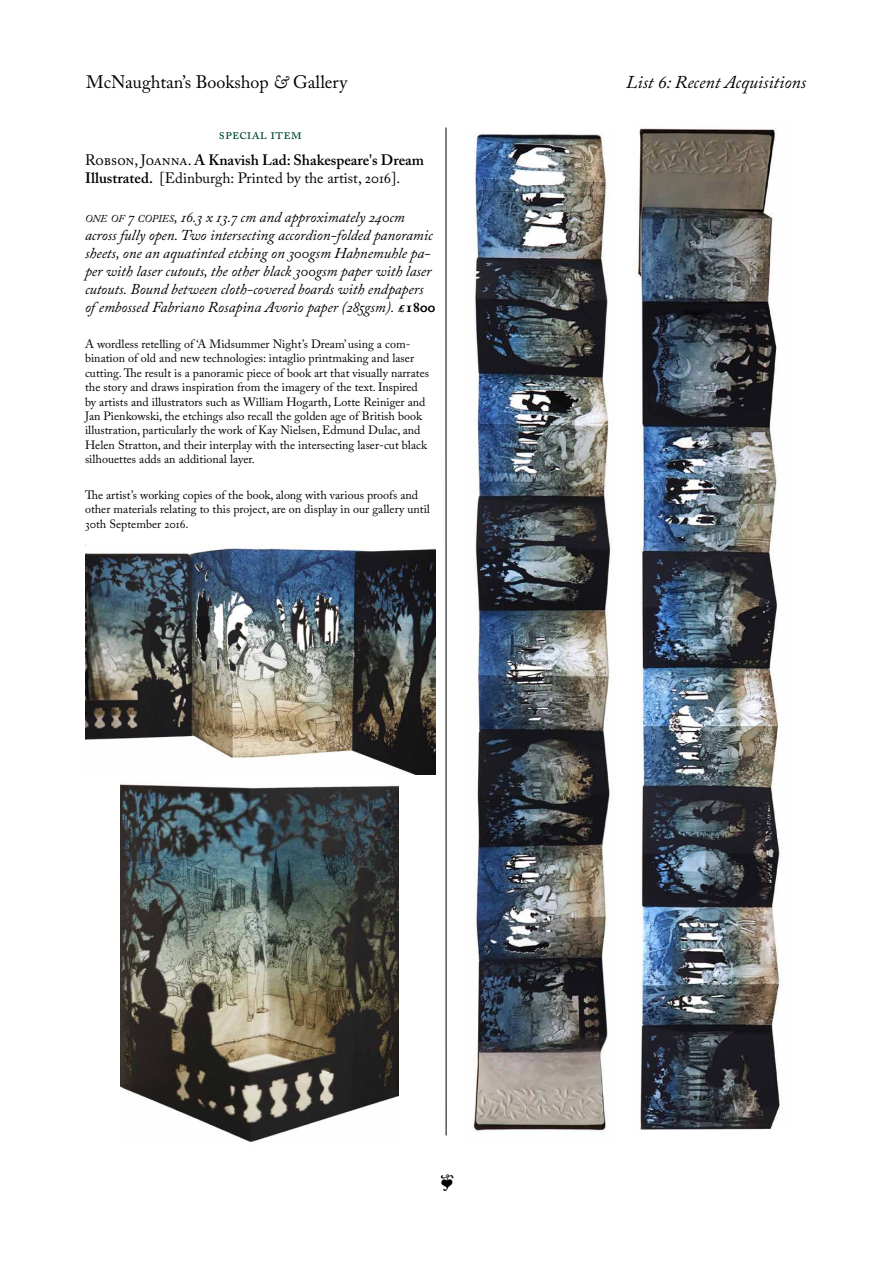
<style>
.page{position:relative;width:893px;height:1263px;background:#fff}
.page>*{position:absolute;margin:0;border:0;box-sizing:border-box;transform-origin:0 0}
.t1{font:18px "Adobe Caslon Pro";color:#000}
.t2{font:italic 18px "Adobe Caslon Pro";color:#000}
.t3{font:18px "Minion Pro";color:#000}
.t4{font:italic 15px/18px "Adobe Caslon Pro";color:#000}
.t5{font:600 15px/26.5px "Adobe Caslon Pro";color:#000}
.t6{font:15px "Adobe Caslon Pro";color:#000}
.t7{font:12px/14.4px "Adobe Caslon Pro";color:#000}
.s1{font-style:italic}
.s2{font-weight:400;color:#004739}
.s3{font-weight:400}
.s4{font-weight:600}
.s5{font-size:10.5px}
.s6{font-weight:700;font-style:normal}
</style>
<div class="page">
<hr style="left:446px;top:128px;width:1px;height:1007px;background:#000">
<img style="left:473px;top:133px;width:139px;height:999px">
<img style="left:636px;top:128px;width:144px;height:1001px">
<img style="left:120px;top:784px;width:279px;height:358px">
<img style="left:85px;top:544px;width:351px;height:230px">
<h1 class="t1" style="left:86px;top:71px;width:263px">McNaughtan’s Bookshop <span class="s1">&amp;</span> Gallery</h1>
<h1 class="t2" style="left:626px;top:71px;width:181px">List 6: Recent Acquisitions</h1>
<p class="t5" style="left:85px;top:120px;width:341px;text-indent:134px"><span class="s2">Special item<br></span><span class="s3">Robson, Joanna.</span> A Knavish Lad: Shakespeare's Dream</p>
<p class="t6" style="left:85px;top:169px;width:317px"><span class="s4">Illustrated.</span> [Edinburgh: Printed by the artist, 2016].</p>
<p class="t4" style="left:85px;top:208px;width:352px"><span class="s5">ONE OF</span> 7 <span class="s5">COPIES</span>, 16.3 x 13.7 cm and approximately 240cm across fully open. Two intersecting accordion-folded panoramic sheets, one an aquatinted etching on 300gsm Hahnemuhle pa&shy;per with laser cutouts, the other black 300gsm paper with laser cutouts. Bound between cloth-covered boards with endpapers of embossed Fabriano Rosapina Avorio paper (285gsm). <span class="s6">£1800</span></p>
<p class="t7" style="left:85px;top:337px;width:346px">A wordless retelling of ‘A Midsummer Night’s Dream’ using a com&shy;bination of old and new technologies: intaglio printmaking and laser cutting. The result is a panoramic piece of book art that visually narrates the story and draws inspiration from the imagery of the text. Inspired by artists and illustrators such as William Hogarth, Lotte Reiniger and Jan Pienkowski, the etchings also recall the golden age of British book illustration, particularly the work of Kay Nielsen, Edmund Dulac, and Helen Stratton, and their interplay with the intersecting laser-cut black silhouettes adds an additional layer.</p>
<p class="t7" style="left:85px;top:488px;width:346px">The artist’s working copies of the book, along with various proofs and other materials relating to this project, are on display in our gallery until<br>30th September 2016.</p>
<h1 class="t3" style="left:440px;top:1169px;width:16px">❦</h1>
<h1 class="t3" style="left:437px;top:1171px;width:19px">10</h1>
</div>
